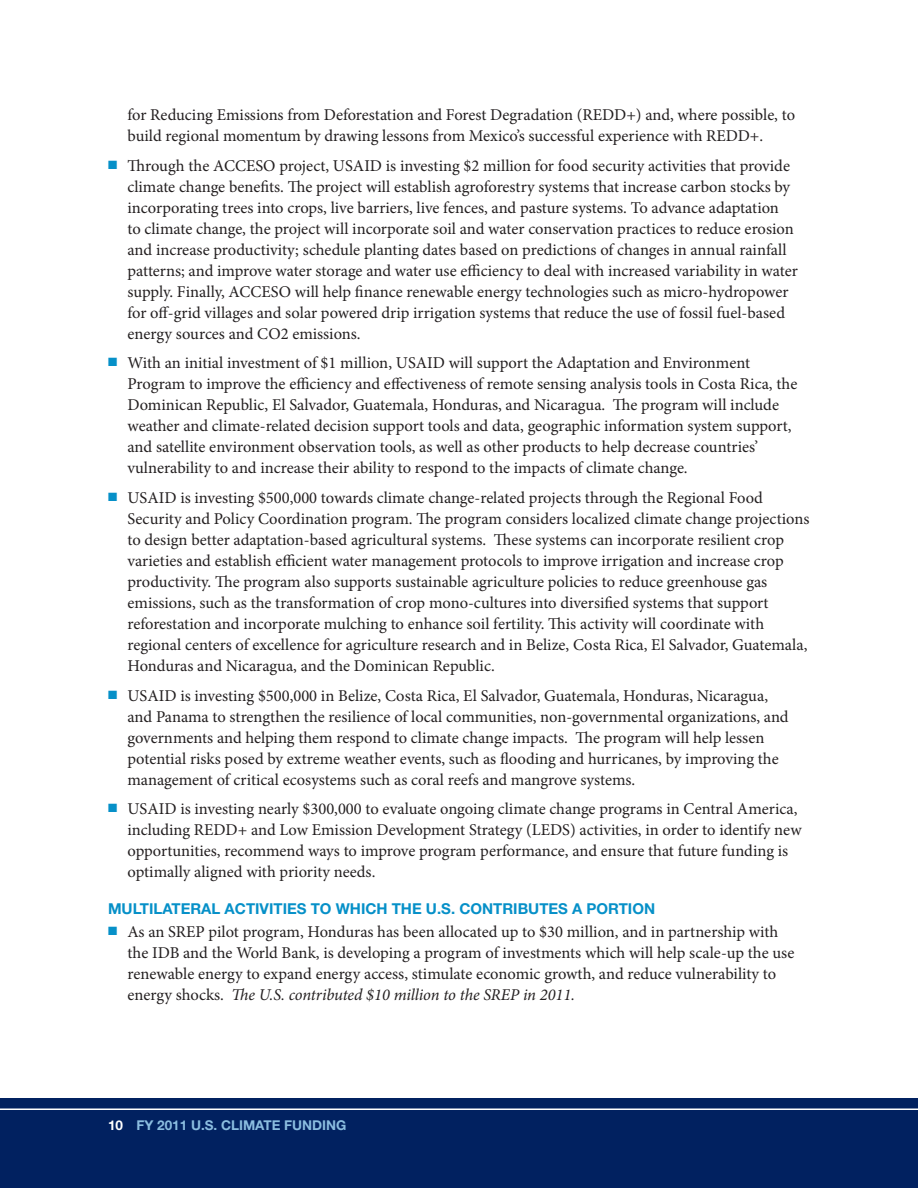
<style>
.page{position:relative;width:918px;height:1188px;background:#fff}
.page>*{position:absolute;margin:0;border:0;box-sizing:border-box;transform-origin:0 0}
.Hanging_indent{font:16.5px/21px "Minion Pro";color:#231f20}
.Subhead_3{font:700 15px "Helvetica Neue LT Std";color:#0690c8}
.page_numbers{font:700 13.5px "Helvetica Neue LT Std";color:#8bbde0}
.s1{font-style:italic}
.s2{color:#fff}
</style>
<div class="page">
<div style="left:0;top:1098px;width:918px;height:90px;background:#012160"></div>
<hr style="left:0;top:1108px;width:918px;height:2px;background:#fff">
<p class="Hanging_indent" style="left:128px;top:104px;width:669px">for Reducing Emissions from Deforestation and Forest Degradation (REDD+) and, where possible, to build regional momentum by drawing lessons from Mexico’s successful experience with REDD+.</p>
<p class="Hanging_indent" style="left:128px;top:155px;width:672px">Through the ACCESO project, USAID is investing $2 million for food security activities that provide climate change benefits. The project will establish agroforestry systems that increase carbon stocks by incorporating trees into crops, live barriers, live fences, and pasture systems. To advance adaptation<br>to climate change, the project will incorporate soil and water conservation practices to reduce erosion and increase productivity; schedule planting dates based on predictions of changes in annual rainfall patterns; and improve water storage and water use efficiency to deal with increased variability in water supply. Finally, ACCESO will help finance renewable energy technologies such as micro-hydropower for off-grid villages and solar powered drip irrigation systems that reduce the use of fossil fuel-based energy sources and CO2 emissions.</p>
<p class="Hanging_indent" style="left:128px;top:353px;width:671px">With an initial investment of $1 million, USAID will support the Adaptation and Environment Program to improve the efficiency and effectiveness of remote sensing analysis tools in Costa Rica, the Dominican Republic, El Salvador, Guatemala, Honduras, and Nicaragua. The program will include weather and climate-related decision support tools and data, geographic information system support, and satellite environment observation tools, as well as other products to help decrease countries’ vulnerability to and increase their ability to respond to the impacts of climate change.</p>
<p class="Hanging_indent" style="left:128px;top:487px;width:683px">USAID is investing $500,000 towards climate change-related projects through the Regional Food Security and Policy Coordination program. The program considers localized climate change projections to design better adaptation-based agricultural systems. These systems can incorporate resilient crop varieties and establish efficient water management protocols to improve irrigation and increase crop productivity. The program also supports sustainable agriculture policies to reduce greenhouse gas emissions, such as the transformation of crop mono-cultures into diversified systems that support reforestation and incorporate mulching to enhance soil fertility. This activity will coordinate with regional centers of excellence for agriculture research and in Belize, Costa Rica, El Salvador, Guatemala, Honduras and Nicaragua, and the Dominican Republic.</p>
<p class="Hanging_indent" style="left:128px;top:685px;width:663px">USAID is investing $500,000 in Belize, Costa Rica, El Salvador, Guatemala, Honduras, Nicaragua, and Panama to strengthen the resilience of local communities, non-governmental organizations, and governments and helping them respond to climate change impacts. The program will help lessen potential risks posed by extreme weather events, such as flooding and hurricanes, by improving the management of critical ecosystems such as coral reefs and mangrove systems.</p>
<p class="Hanging_indent" style="left:128px;top:799px;width:676px">USAID is investing nearly $300,000 to evaluate ongoing climate change programs in Central America, including REDD+ and Low Emission Development Strategy (LEDS) activities, in order to identify new opportunities, recommend ways to improve program performance, and ensure that future funding is optimally aligned with priority needs.</p>
<p class="Subhead_3" style="left:108px;top:899px;width:549px">MULTILATERAL ACTIVITIES TO WHICH THE U.S. CONTRIBUTES A PORTION</p>
<p class="Hanging_indent" style="left:128px;top:921px;width:668px">As an SREP pilot program, Honduras has been allocated up to $30 million, and in partnership with the IDB and the World Bank, is developing a program of investments which will help scale-up the use renewable energy to expand energy access, stimulate economic growth, and reduce vulnerability to energy shocks. <span class="s1">The U.S. contributed $10 million to the SREP in 2011.</span></p>
<p class="page_numbers" style="left:108px;top:1117px;width:240px"><span class="s2">10</span> FY 2011 U.S. CLIMATE FUNDING</p>
</div>
